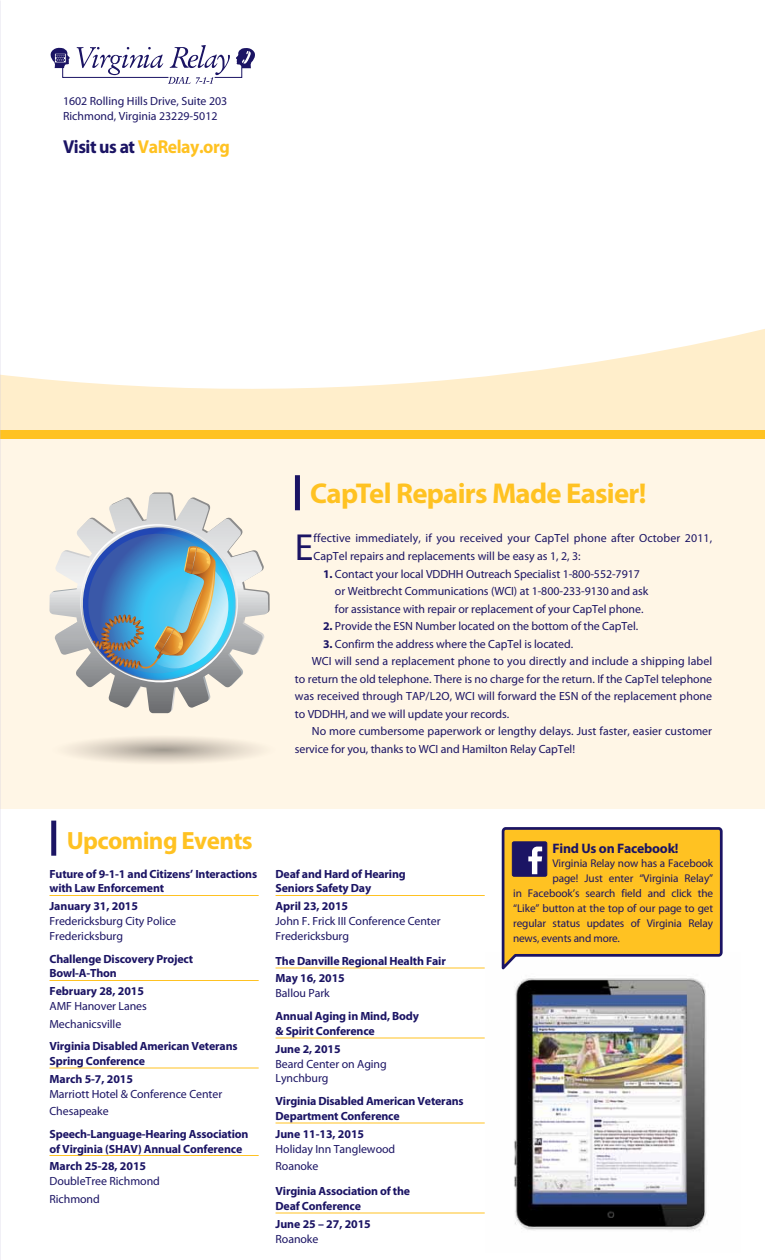
<style>
.page{position:relative;width:765px;height:1260px;background:#fff}
.page>*{position:absolute;margin:0;border:0;box-sizing:border-box;transform-origin:0 0}
.t1{font:37.88px "Myriad Pro";color:#1b1464}
.t2{font:700 28.75px "Myriad Pro";letter-spacing:-.025em;color:#ffc222}
.t3{font:700 25px "Myriad Pro";letter-spacing:-.025em;color:#ffc222}
.t4{font:700 18.75px "Myriad Pro";letter-spacing:-.025em;color:#ffc222;scale:.95 1}
.t5{font:700 13.75px "Myriad Pro";letter-spacing:-.015em;color:#1b1464}
.t6{font:11.88px/17.5px "Myriad Pro";letter-spacing:-.005em;color:#1b1464}
.t7{font:700 11.88px/15px "Myriad Pro";letter-spacing:-.015em;color:#1b1464}
.t8{font:11.25px "Myriad Pro";letter-spacing:-.005em;color:#1b1464}
.s1{color:#1b1464}
.s2{font-weight:700}
</style>
<div class="page">
<div style="left:0;top:439px;width:765px;height:370px;background:#fff6e6"></div>
<svg style="left:0;top:137px;width:765px;height:293px"></svg>
<svg style="left:51px;top:45px;width:204px;height:39px"></svg>
<div style="left:62px;top:93px;width:206px;height:87px;background:#fff"></div>
<div style="left:0;top:430px;width:765px;height:9px;background:#ffc222"></div>
<hr style="left:49px;top:895px;width:210px;height:1px;background:#ffc222">
<hr style="left:49px;top:980px;width:210px;height:1px;background:#ffc222">
<hr style="left:49px;top:1068px;width:210px;height:1px;background:#ffc222">
<hr style="left:49px;top:1155px;width:210px;height:1px;background:#ffc222">
<hr style="left:276px;top:895px;width:209px;height:1px;background:#ffc222">
<hr style="left:276px;top:968px;width:209px;height:1px;background:#ffc222">
<hr style="left:276px;top:1038px;width:209px;height:1px;background:#ffc222">
<hr style="left:276px;top:1123px;width:209px;height:1px;background:#ffc222">
<hr style="left:276px;top:1213px;width:209px;height:1px;background:#ffc222">
<img style="left:514px;top:978px;width:193px;height:253px">
<svg style="left:501px;top:827px;width:222px;height:143px;background:#e9b73e"></svg>
<div style="left:51px;top:821px;width:5px;height:35px;background:#1b1464"></div>
<svg style="left:49px;top:493px;width:219px;height:220px"></svg>
<svg style="left:69px;top:737px;width:190px;height:26px"></svg>
<svg style="left:69px;top:515px;width:180px;height:178px;background:#90b1c2"></svg>
<div style="left:295px;top:475px;width:5px;height:35px;background:#1b1464"></div>
<p class="t6" style="left:63px;top:94px;width:166px;line-height:15px">1602 Rolling Hills Drive, Suite 203<br>Richmond, Virginia 23229-5012</p>
<h3 class="t4" style="left:63px;top:136px;width:177px"><span class="s1">Visit us at</span> VaRelay.org</h3>
<h2 class="t2" style="left:310px;top:477px;width:338px">CapTel Repairs Made Easier!</h2>
<h1 class="t1" style="left:295px;top:527px;width:20px">E</h1>
<p class="t6" style="left:314px;top:530px;width:400px">ffective immediately, if you received your CapTel phone after October 2011,<br>CapTel repairs and replacements will be easy as 1, 2, 3:</p>
<p class="t6" style="left:335px;top:565px;width:315px;text-indent:-12px"><span class="s2">1.</span> Contact your local VDDHH Outreach Specialist 1-800-552-7917 or Weitbrecht Communications (WCI) at 1-800-233-9130 and ask for assistance with repair or replacement of your CapTel phone.</p>
<p class="t6" style="left:323px;top:618px;width:317px"><span class="s2">2.</span> Provide the ESN Number located on the bottom of the CapTel.</p>
<p class="t6" style="left:323px;top:635px;width:252px"><span class="s2">3.</span> Confirm the address where the CapTel is located.</p>
<p class="t6" style="left:312px;top:653px;width:402px">WCI will send a replacement phone to you directly and include a shipping label</p>
<p class="t6" style="left:295px;top:670px;width:419px">to return the old telephone. There is no charge for the return. If the CapTel telephone</p>
<p class="t6" style="left:295px;top:688px;width:419px">was received through TAP/L2O, WCI will forward the ESN of the replacement phone</p>
<p class="t6" style="left:295px;top:705px;width:216px">to VDDHH, and we will update your records.</p>
<p class="t6" style="left:312px;top:723px;width:402px">No more cumbersome paperwork or lengthy delays. Just faster, easier customer</p>
<p class="t6" style="left:295px;top:740px;width:282px">service for you, thanks to WCI and Hamilton Relay CapTel!</p>
<h3 class="t3" style="left:67px;top:827px;width:188px">Upcoming Events</h3>
<p class="t7" style="left:49px;top:866px;width:209px">Future of 9-1-1 and Citizens’ Interactions with Law Enforcement</p>
<p class="t7" style="left:49px;top:899px;width:90px">January 31, 2015</p>
<p class="t6" style="left:49px;top:914px;width:128px;line-height:15px">Fredericksburg City Police<br>Fredericksburg</p>
<p class="t7" style="left:49px;top:951px;width:145px">Challenge Discovery Project<br>Bowl-A-Thon</p>
<p class="t7" style="left:49px;top:984px;width:96px">February 28, 2015</p>
<p class="t6" style="left:49px;top:998px;width:99px">AMF Hanover Lanes<br>Mechanicsville</p>
<p class="t7" style="left:49px;top:1039px;width:190px">Virginia Disabled American Veterans<br>Spring Conference</p>
<p class="t7" style="left:49px;top:1071px;width:85px">March 5-7, 2015</p>
<p class="t6" style="left:49px;top:1085px;width:174px">Marriott Hotel &amp; Conference Center<br>Chesapeake</p>
<p class="t7" style="left:49px;top:1126px;width:201px">Speech-Language-Hearing Association of Virginia (SHAV) Annual Conference</p>
<p class="t7" style="left:49px;top:1159px;width:98px">March 25-28, 2015</p>
<p class="t6" style="left:49px;top:1173px;width:112px">DoubleTree Richmond<br>Richmond</p>
<p class="t7" style="left:276px;top:866px;width:132px">Deaf and Hard of Hearing<br>Seniors Safety Day</p>
<p class="t7" style="left:276px;top:899px;width:74px">April 23, 2015</p>
<p class="t6" style="left:276px;top:914px;width:167px;line-height:15px">John F. Frick III Conference Center<br>Fredericksburg</p>
<p class="t7" style="left:276px;top:952px;width:172px;line-height:17.5px">The Danville Regional Health Fair<br>May 16, 2015</p>
<p class="t6" style="left:276px;top:985px;width:56px">Ballou Park</p>
<p class="t7" style="left:276px;top:1009px;width:145px">Annual Aging in Mind, Body &amp; Spirit Conference</p>
<p class="t7" style="left:276px;top:1041px;width:67px">June 2, 2015</p>
<p class="t6" style="left:276px;top:1056px;width:113px;line-height:15px">Beard Center on Aging<br>Lynchburg</p>
<p class="t7" style="left:276px;top:1094px;width:190px">Virginia Disabled American Veterans<br>Department Conference</p>
<p class="t7" style="left:276px;top:1126px;width:90px">June 11-13, 2015</p>
<p class="t6" style="left:276px;top:1140px;width:121px">Holiday Inn Tanglewood<br>Roanoke</p>
<p class="t7" style="left:276px;top:1184px;width:136px">Virginia Association of the<br>Deaf Conference</p>
<p class="t7" style="left:276px;top:1216px;width:97px">June 25 – 27, 2015</p>
<p class="t6" style="left:276px;top:1230px;width:44px">Roanoke</p>
<p class="t5" style="left:552px;top:840px;width:128px">Find Us on Facebook!</p>
<p class="t8" style="left:552px;top:858px;width:162px">Virginia Relay now has a Facebook</p>
<p class="t8" style="left:552px;top:873px;width:162px">page! Just enter “Virginia Relay”</p>
<p class="t8" style="left:513px;top:888px;width:202px">in Facebook’s search field and click the</p>
<p class="t8" style="left:513px;top:903px;width:202px">“Like” button at the top of our page to get</p>
<p class="t8" style="left:513px;top:918px;width:202px">regular status updates of Virginia Relay</p>
<p class="t8" style="left:513px;top:933px;width:108px">news, events and more.</p>
</div>
